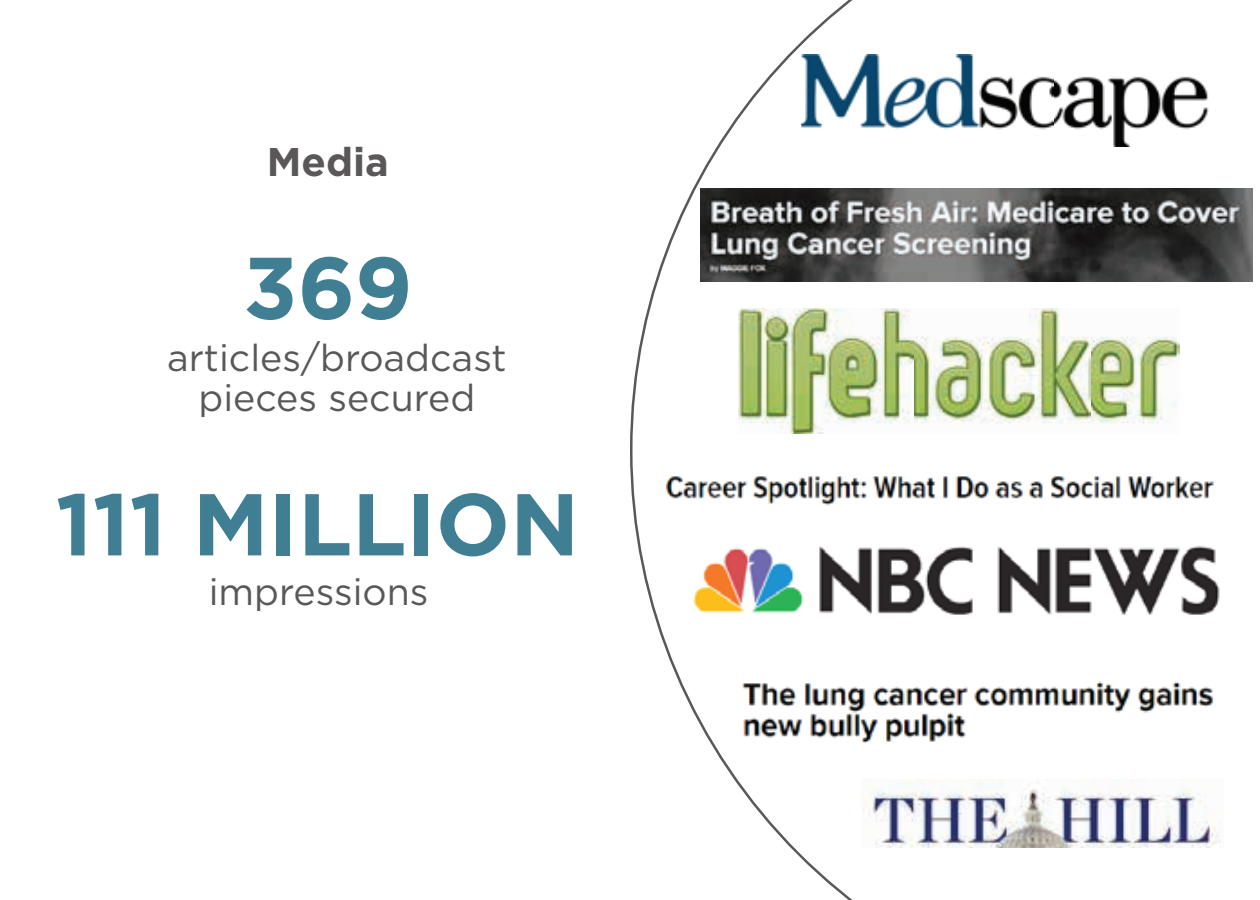
<style>
.page{position:relative;width:1260px;height:900px;background:#fff}
.page>*{position:absolute;margin:0;border:0;box-sizing:border-box;transform-origin:0 0}
.t1{font:700 87.5px "Gotham";color:#407f93}
.t2{font:700 40px "Gotham";color:#5a5758}
.t3{font:37.5px/40px "Gotham";color:#5a5758;text-align:center}
</style>
<div class="page">
<svg style="left:630px;top:0;width:623px;height:900px"></svg>
<img style="left:801px;top:54px;width:423px;height:92px">
<img style="left:739px;top:309px;width:440px;height:124px">
<img style="left:688px;top:540px;width:541px;height:88px">
<img style="left:861px;top:779px;width:363px;height:69px">
<img style="left:667px;top:447px;width:586px;height:64px">
<img style="left:739px;top:679px;width:499px;height:63px">
<img style="left:700px;top:189px;width:553px;height:92px">
<p class="t2" style="left:267px;top:135px;width:124px">Media</p>
<h1 class="t1" style="left:243px;top:230px;width:171px">369</h1>
<p class="t3" style="left:167px;top:337px;width:341px">articles/broadcast pieces secured</p>
<h1 class="t1" style="left:56px;top:466px;width:525px">111 MILLION</h1>
<p class="t3" style="left:209px;top:571px;width:221px">impressions</p>
</div>
